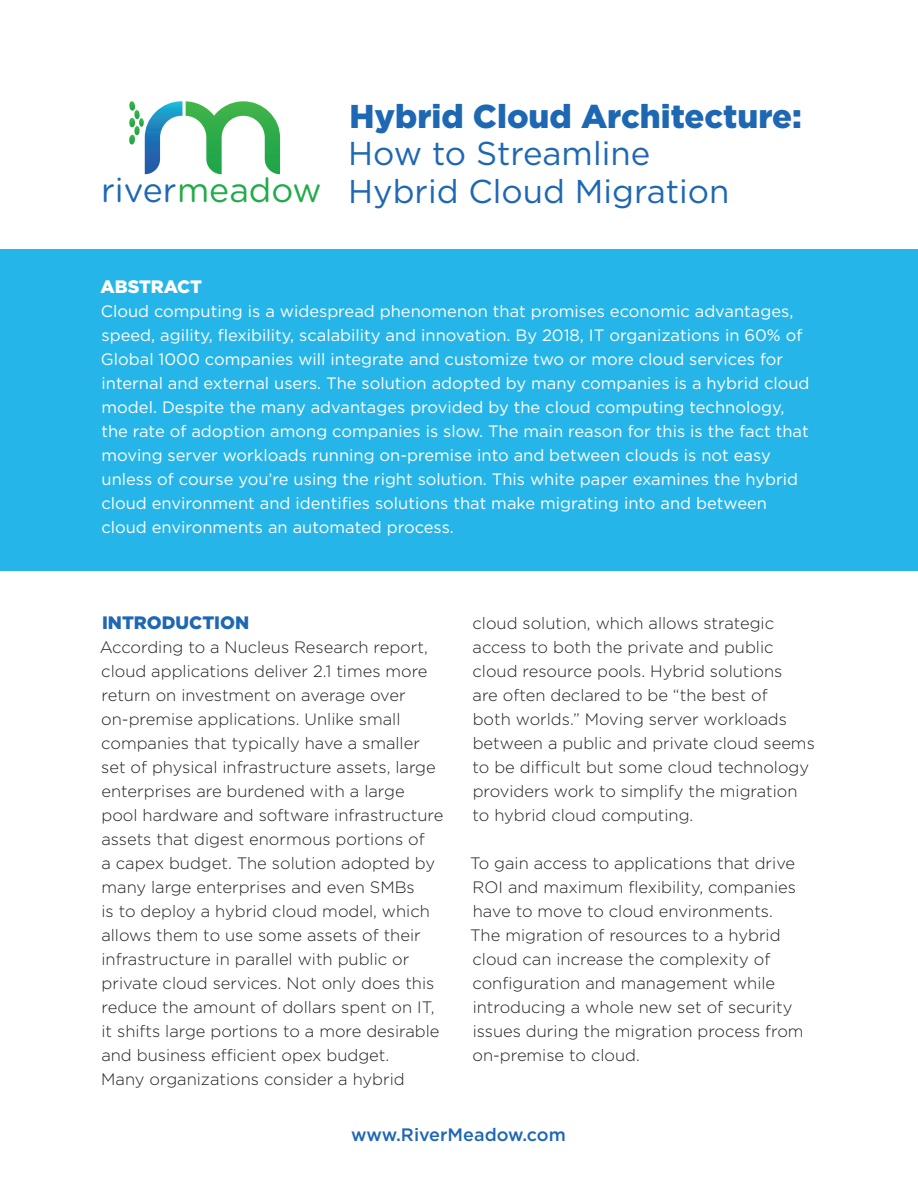
<style>
.page{position:relative;width:918px;height:1188px;background:#fff}
.page>*{position:absolute;margin:0;border:0;box-sizing:border-box;transform-origin:0 0}
.t1{font:33.9px "Gotham Rounded";color:#21ab4a}
.t2{font:33px "Gotham";color:#1e67b3}
.t3{font:900 33px "Gotham";color:#1e67b3}
.t4{font:500 18px "Gotham";color:#1e67b3}
.t5{font:900 18px "Gotham";color:#1e67b3}
.t6{font:900 18px "Gotham";color:#fff}
.Body{font:300 16.5px/24px "Gotham";color:#231f20}
.Body-2{font:16.5px/24px "Gotham";color:#fff}
.s1{color:#1e68b3}
</style>
<div class="page">
<div style="left:0;top:249px;width:918px;height:322px;background:#26b5e8"></div>
<svg style="left:129px;top:101px;width:151px;height:73px"></svg>
<p class="t3" style="left:349px;top:93px;width:454px">Hybrid Cloud Architecture:</p>
<p class="t2" style="left:348px;top:132px;width:304px">How to Streamline</p>
<p class="t1" style="left:101px;top:167px;width:222px"><span class="s1">river</span>meadow</p>
<p class="t2" style="left:348px;top:170px;width:383px">Hybrid Cloud Migration</p>
<p class="t6" style="left:101px;top:274px;width:103px">ABSTRACT</p>
<p class="Body-2" style="left:101px;top:299px;width:710px">Cloud computing is a widespread phenomenon that promises economic advantages, speed, agility, flexibility, scalability and innovation. By 2018, IT organizations in 60% of Global 1000 companies will integrate and customize two or more cloud services for internal and external users. The solution adopted by many companies is a hybrid cloud model. Despite the many advantages provided by the cloud computing technology, the rate of adoption among companies is slow. The main reason for this is the fact that moving server workloads running on-premise into and between clouds is not easy unless of course you’re using the right solution. This white paper examines the hybrid cloud environment and identifies solutions that make migrating into and between cloud environments an automated process.</p>
<p class="t5" style="left:102px;top:610px;width:149px">INTRODUCTION</p>
<p class="Body" style="left:100px;top:635px;width:345px">According to a Nucleus Research report, cloud applications deliver 2.1 times more return on investment on average over on-premise applications. Unlike small companies that typically have a smaller set of physical infrastructure assets, large enterprises are burdened with a large<br>pool hardware and software infrastructure assets that digest enormous portions of<br>a capex budget. The solution adopted by many large enterprises and even SMBs<br>is to deploy a hybrid cloud model, which allows them to use some assets of their infrastructure in parallel with public or private cloud services. Not only does this reduce the amount of dollars spent on IT, it shifts large portions to a more desirable and business efficient opex budget.<br>Many organizations consider a hybrid</p>
<p class="Body" style="left:473px;top:611px;width:344px">cloud solution, which allows strategic access to both the private and public cloud resource pools. Hybrid solutions<br>are often declared to be “the best of<br>both worlds.” Moving server workloads between a public and private cloud seems to be difficult but some cloud technology providers work to simplify the migration to hybrid cloud computing.</p>
<p class="Body" style="left:470px;top:851px;width:335px">To gain access to applications that drive ROI and maximum flexibility, companies have to move to cloud environments.<br>The migration of resources to a hybrid cloud can increase the complexity of configuration and management while introducing a whole new set of security issues during the migration process from on-premise to cloud.</p>
<p class="t4" style="left:351px;top:1123px;width:216px">www.RiverMeadow.com</p>
</div>
